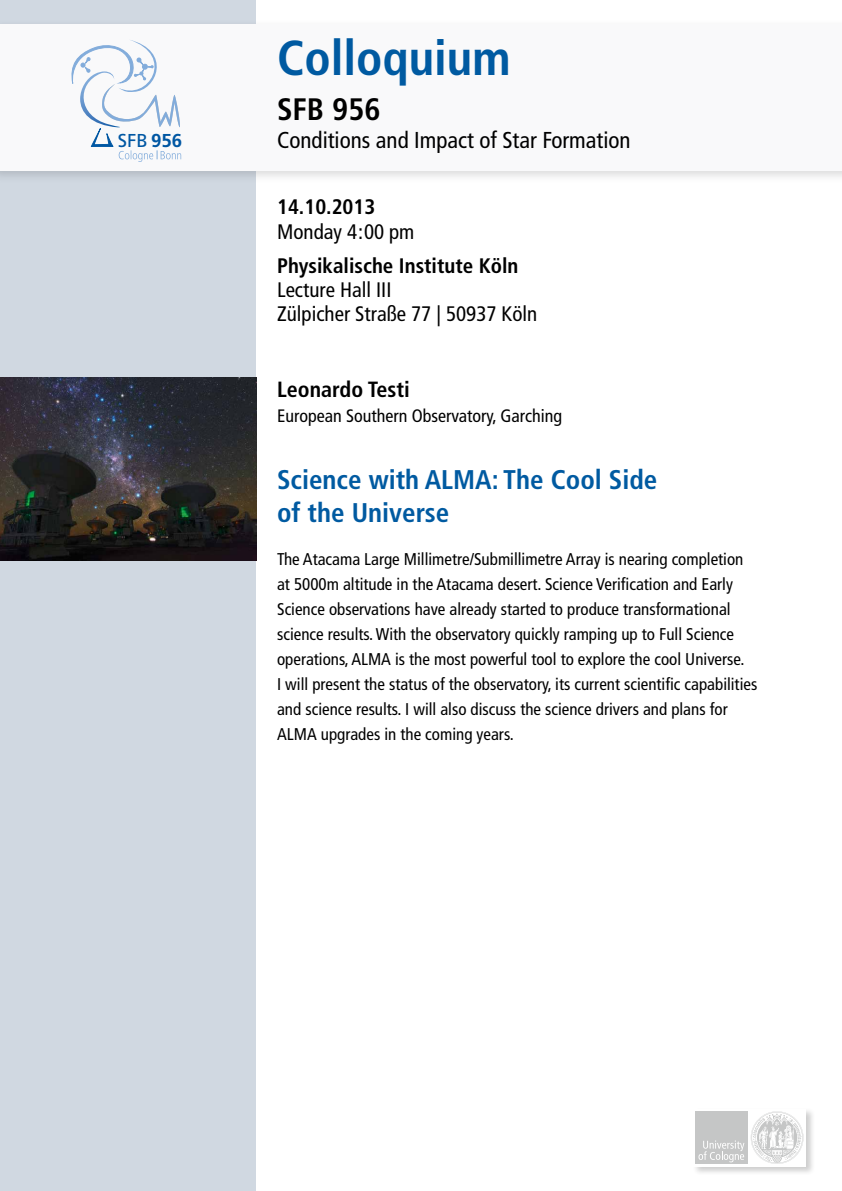
<style>
.page{position:relative;width:842px;height:1191px;background:#fff}
.page>*{position:absolute;margin:0;border:0;box-sizing:border-box;transform-origin:0 0}
.t1{font:700 condensed 49px "Frutiger LT";color:#005aa1}
.t2{font:700 condensed 31px "Frutiger LT";color:#000}
.t3{font:700 condensed 27px/33px "Frutiger LT";color:#005aa1}
.t4{font:condensed 23px "Frutiger LT";color:#000}
.t5{font:700 condensed 22px "Frutiger LT";color:#000}
.t6{font:condensed 21px/24px "Frutiger LT";color:#000}
.t7{font:700 condensed 21px "Frutiger LT";color:#000}
.t8{font:18.7px "Frutiger LT";color:#0057a3}
.t9{font:condensed 18px "Frutiger LT";color:#000}
.t10{font:condensed 17px/25px "Frutiger LT";color:#000}
.s1{font-weight:700}
</style>
<div class="page">
<div style="left:0;top:0;width:256px;height:1191px;background:#d0d8e1"></div>
<div style="left:0;top:19px;width:842px;height:164px;background:#000;opacity:.15"></div>
<div style="left:0;top:24px;width:842px;height:146px;background:#f9f9fa"></div>
<div style="left:692px;top:1107px;width:123px;height:68px;background:#000;opacity:.2"></div>
<div style="left:693px;top:1108px;width:113px;height:58px;background:#fff"></div>
<div style="left:696px;top:1111px;width:52px;height:53px;background:#c5c6c6"></div>
<svg style="left:751px;top:1111px;width:52px;height:53px"></svg>
<svg style="left:698px;top:1140px;width:46px;height:22px"></svg>
<svg style="left:71px;top:40px;width:110px;height:122px"></svg>
<img style="left:0;top:378px;width:257px;height:182px">
<p class="t8" style="left:118px;top:129px;width:66px">SFB <span class="s1">956</span></p>
<h1 class="t1" style="left:277px;top:29px;width:235px">Colloquium</h1>
<h2 class="t2" style="left:277px;top:90px;width:105px">SFB 956</h2>
<h3 class="t4" style="left:277px;top:126px;width:355px">Conditions and Impact of Star Formation</h3>
<p class="t7" style="left:277px;top:194px;width:100px">14.10.2013</p>
<p class="t6" style="left:277px;top:220px;width:139px">Monday 4:00 pm</p>
<p class="t7" style="left:277px;top:253px;width:243px">Physikalische Institute Köln</p>
<p class="t6" style="left:277px;top:278px;width:262px">Lecture Hall III<br>Zülpicher Straße 77 | 50937 Köln</p>
<p class="t5" style="left:277px;top:376px;width:134px">Leonardo Testi</p>
<p class="t9" style="left:277px;top:405px;width:286px">European Southern Observatory, Garching</p>
<h3 class="t3" style="left:277px;top:463px;width:382px">Science with ALMA: The Cool Side of the Universe</h3>
<p class="t10" style="left:277px;top:546px;width:482px">The Atacama Large Millimetre/Submillimetre Array is nearing completion at 5000m altitude in the Atacama desert. Science Verification and Early Science observations have already started to produce transformational science results. With the observatory quickly ramping up to Full Science operations, ALMA is the most powerful tool to explore the cool Universe.<br>I will present the status of the observatory, its current scientific capabilities and science results. I will also discuss the science drivers and plans for ALMA upgrades in the coming years.</p>
</div>
